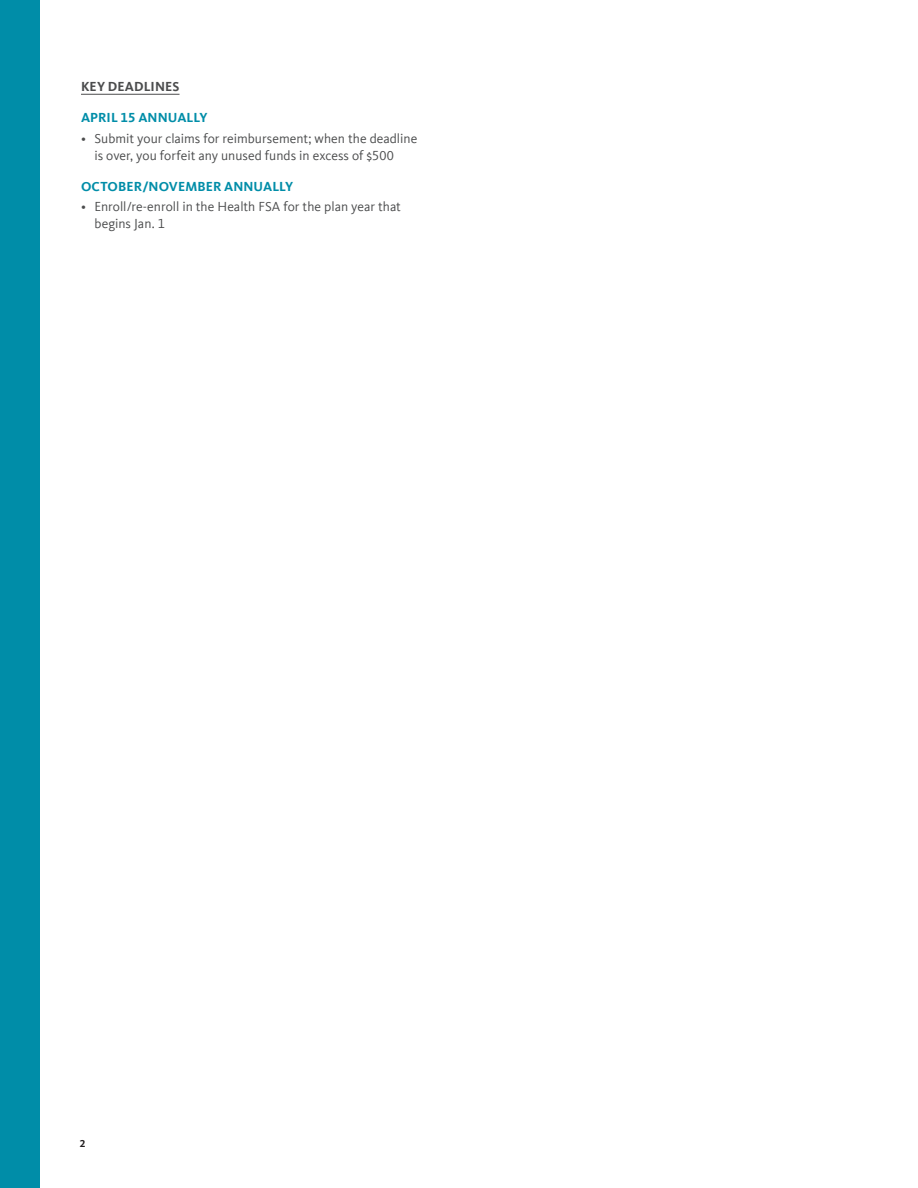
<style>
.page{position:relative;width:918px;height:1188px;background:#fff}
.page>*{position:absolute;margin:0;border:0;box-sizing:border-box;transform-origin:0 0}
.t1{font:13.5px/17.2px "Kievit Offc Pro";color:#4b4c4d}
.t2{font:700 13.5px "Kievit Offc Pro";letter-spacing:.01em;color:#008da8}
.t3{font:700 13.5px "Kievit Offc Pro";letter-spacing:.01em;color:#4b4c4d}
.t4{font:700 10.5px "Kievit Offc Pro";color:#231f20}
</style>
<div class="page">
<div style="left:0;top:0;width:40px;height:1188px;background:#008da8"></div>
<hr style="left:81px;top:94px;width:99px;height:1px;background:#4b4c4d">
<p class="t3" style="left:81px;top:79px;width:100px">KEY DEADLINES</p>
<p class="t2" style="left:81px;top:109px;width:128px">APRIL 15 ANNUALLY</p>
<p class="t1" style="left:94px;top:129px;width:324px;text-indent:-14px">• Submit your claims for reimbursement; when the deadline is over, you forfeit any unused funds in excess of $500</p>
<p class="t2" style="left:81px;top:178px;width:214px">OCTOBER/NOVEMBER ANNUALLY</p>
<p class="t1" style="left:94px;top:198px;width:308px;text-indent:-14px">• Enroll/re-enroll in the Health FSA for the plan year that begins Jan. 1</p>
<p class="t4" style="left:80px;top:1138px;width:7px">2</p>
</div>
